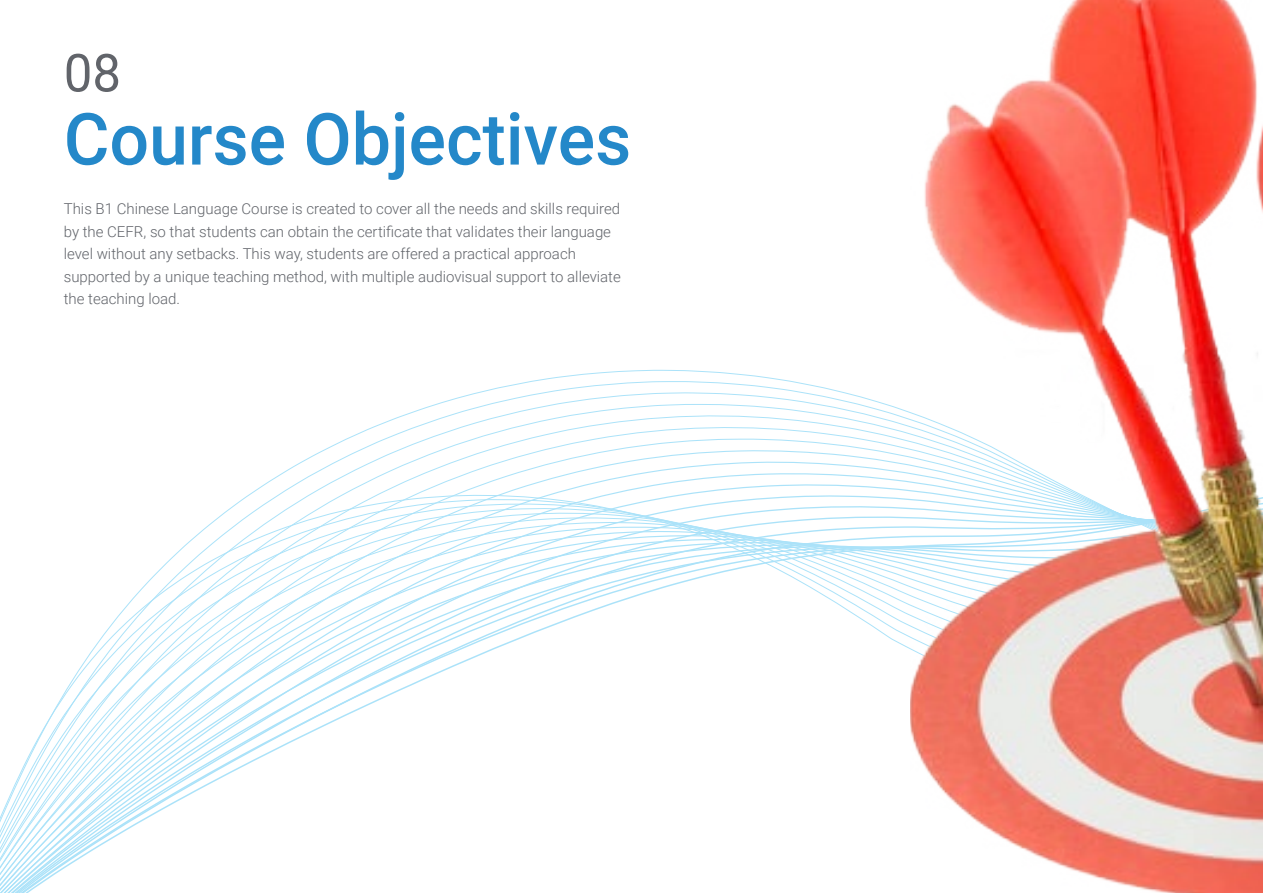
<style>
.page{position:relative;width:1263px;height:893px;background:#fff}
.page>*{position:absolute;margin:0;border:0;box-sizing:border-box;transform-origin:0 0}
.t1{font:500 72px "Roboto";color:#2488c9}
.t2{font:52.5px "Roboto";color:#61646a}
.t3{font:300 15px/22.5px "Roboto";color:#61646a}
</style>
<div class="page">
<svg style="left:0;top:369px;width:910px;height:524px"></svg>
<img style="left:910px;top:0;width:353px;height:893px">
<h2 class="t2" style="left:64px;top:36px;width:59px">08</h2>
<h1 class="t1" style="left:64px;top:89px;width:569px">Course Objectives</h1>
<p class="t3" style="left:64px;top:197px;width:559px">This B1 Chinese Language Course is created to cover all the needs and skills required by the CEFR, so that students can obtain the certificate that validates their language level without any setbacks. This way, students are offered a practical approach supported by a unique teaching method, with multiple audiovisual support to alleviate the teaching load.</p>
</div>
